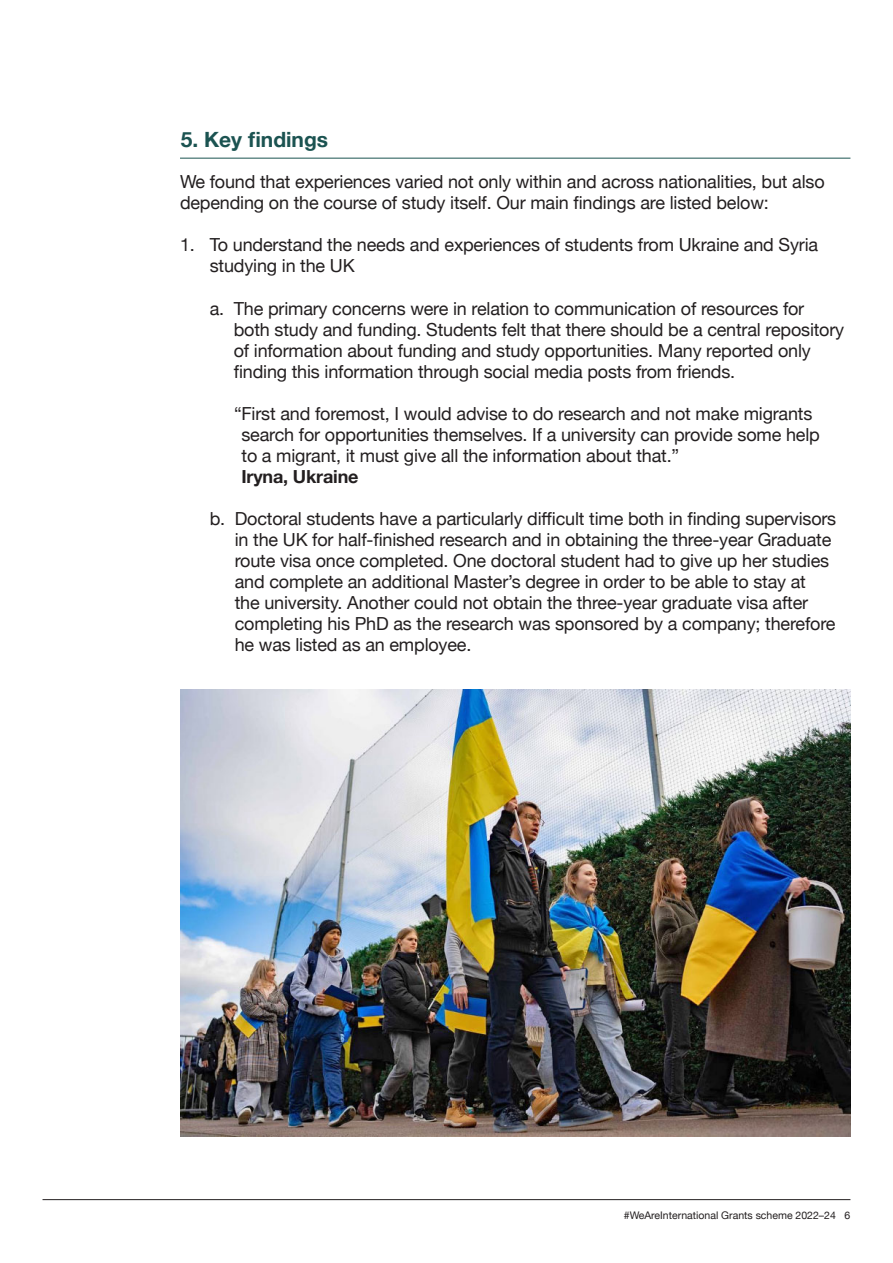
<style>
.page{position:relative;width:893px;height:1263px;background:#fff}
.page>*{position:absolute;margin:0;border:0;box-sizing:border-box;transform-origin:0 0}
.t1{font:700 21px "Helvetica Neue";color:#1b5351}
.t2{font:18px/21px "Helvetica Neue";letter-spacing:-.01em;color:#231f20}
.t3{font:10.5px "Helvetica Neue";color:#231f20}
.s1{font-weight:700}
</style>
<div class="page">
<hr style="left:43px;top:1199px;width:807px;height:1px;background:#231f20">
<hr style="left:180px;top:158px;width:670px;height:1px;background:#1b5351">
<img style="left:180px;top:690px;width:670px;height:446px">
<p class="t1" style="left:181px;top:123px;width:149px">5. Key findings</p>
<p class="t2" style="left:180px;top:173px;width:646px">We found that experiences varied not only within and across nationalities, but also depending on the course of study itself. Our main findings are listed below:</p>
<p class="t2" style="left:210px;top:236px;width:610px;text-indent:-30px">1. To understand the needs and experiences of students from Ukraine and Syria studying in the UK</p>
<p class="t2" style="left:234px;top:299px;width:612px;text-indent:-24px">a. The primary concerns were in relation to communication of resources for both study and funding. Students felt that there should be a central repository of information about funding and study opportunities. Many reported only finding this information through social media posts from friends.</p>
<p class="t2" style="left:241px;top:404px;width:580px;text-indent:-7px">“First and foremost, I would advise to do research and not make migrants search for opportunities themselves. If a university can provide some help to a migrant, it must give all the information about that.”<br><span class="s1">Iryna, Ukraine</span></p>
<p class="t2" style="left:235px;top:509px;width:603px;text-indent:-25px">b. Doctoral students have a particularly difficult time both in finding supervisors in the UK for half-finished research and in obtaining the three-year Graduate route visa once completed. One doctoral student had to give up her studies and complete an additional Master’s degree in order to be able to stay at<br>the university. Another could not obtain the three-year graduate visa after completing his PhD as the research was sponsored by a company; therefore he was listed as an employee.</p>
<p class="t3" style="left:624px;top:1208px;width:228px">#WeAreInternational Grants scheme 2022–24 6</p>
</div>
